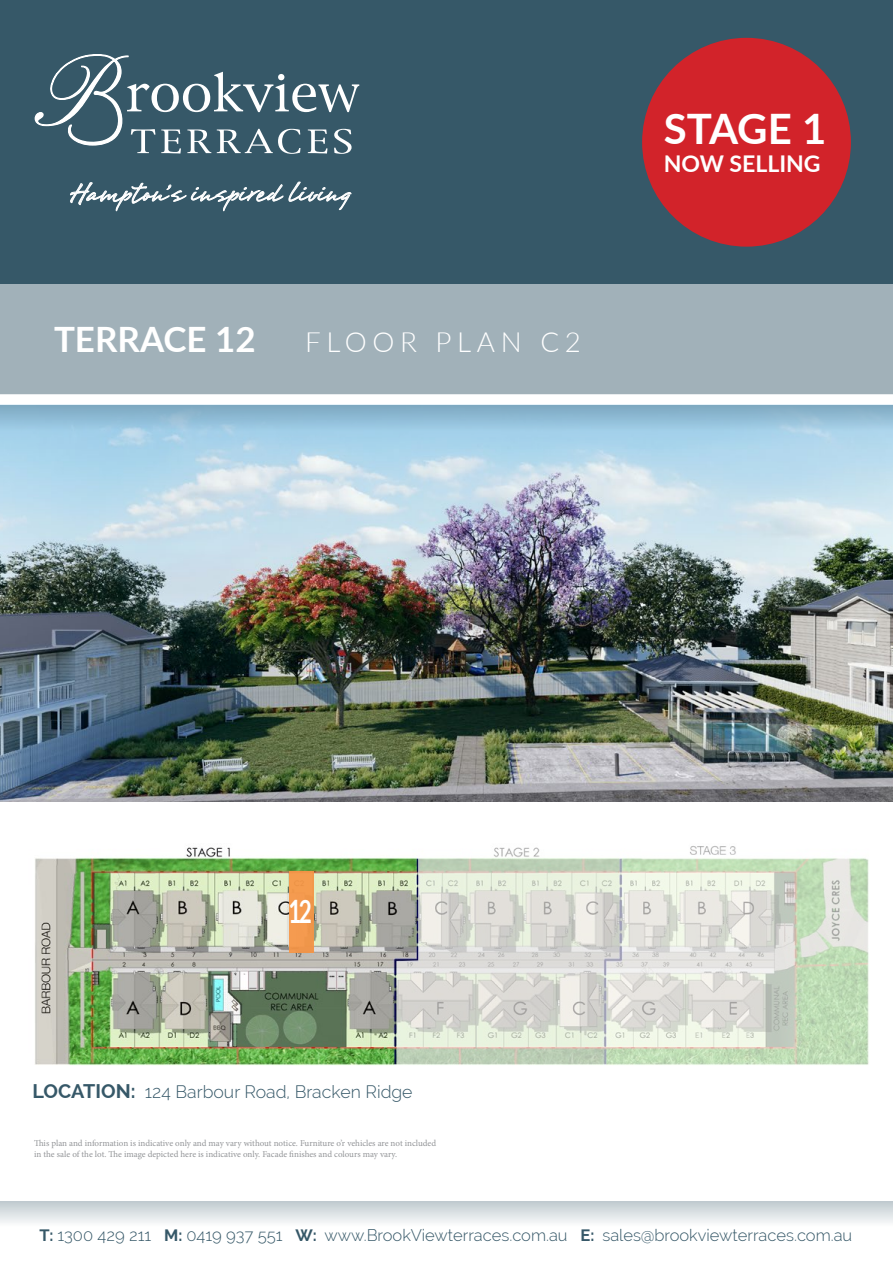
<style>
.page{position:relative;width:893px;height:1263px;background:#fff}
.page>*{position:absolute;margin:0;border:0;box-sizing:border-box;transform-origin:0 0}
.t1{font:700 42px "Lato";letter-spacing:-.01em;color:#fff}
.t2{font:700 34.95px "Lato";color:#fff}
.t3{font:34.05px "Brisa";color:#fff}
.t4{font:700 32.25px "Lato";color:#fff;scale:.7 1}
.t5{font:300 27.75px "Lato";letter-spacing:.2em;color:#fff}
.t6{font:700 23.1px "Lato";color:#fff}
.t7{font:300 17.7px "Raleway";color:#365868}
.t8{font:300 16.5px "Raleway";color:#365868}
.t9{font:9px/10.8px "Minion Pro";letter-spacing:-.005em;color:#939598}
.s1{font-weight:700;font-size:19.65px}
.s2{font-weight:700}
</style>
<div class="page">
<img style="left:0;top:507px;width:893px;height:294px">
<div style="left:0;top:0;width:893px;height:405px;background:#365868"></div>
<div style="left:642px;top:38px;width:209px;height:209px;background:#d2232a;border-radius:50%"></div>
<img style="left:418px;top:846px;width:451px;height:219px">
<img style="left:35px;top:847px;width:383px;height:218px">
<svg style="left:0;top:1201px;width:893px;height:22px;background:#d9dfe2"></svg>
<svg style="left:35px;top:54px;width:324px;height:100px;background:#54717e"></svg>
<svg style="left:0;top:405px;width:893px;height:102px;background:#b0d2e5"></svg>
<div style="left:0;top:284px;width:893px;height:114px;background:#a1b1b9"></div>
<div style="left:289px;top:871px;width:24px;height:82px;background:#f59a4f"></div>
<h3 class="t3" style="left:69px;top:175px;width:282px">Hampton’s inspired living</h3>
<h2 class="t2" style="left:54px;top:314px;width:203px">TERRACE 12</h2>
<h3 class="t5" style="left:305px;top:323px;width:277px">FLOOR PLAN C2</h3>
<h1 class="t1" style="left:664px;top:98px;width:164px">STAGE 1</h1>
<h3 class="t6" style="left:664px;top:147px;width:158px">NOW SELLING</h3>
<h3 class="t4" style="left:288px;top:887px;width:35px">12</h3>
<h3 class="t7" style="left:33px;top:1082px;width:382px"><span class="s1">LOCATION:</span> 124 Barbour Road, Bracken Ridge</h3>
<p class="t9" style="left:34px;top:1138px;width:404px">This plan and information is indicative only and may vary without notice. Furniture o’r vehicles are not included in the sale of the lot. The image depicted here is indicative only. Facade finishes and colours may vary.</p>
<h3 class="t8" style="left:40px;top:1225px;width:814px"><span class="s2">T:</span> 1300 429 211 <span class="s2">M:</span> 0419 937 551 <span class="s2">W:</span> www.BrookViewterraces.com.au <span class="s2">E:</span> sales@brookviewterraces.com.au</h3>
</div>
